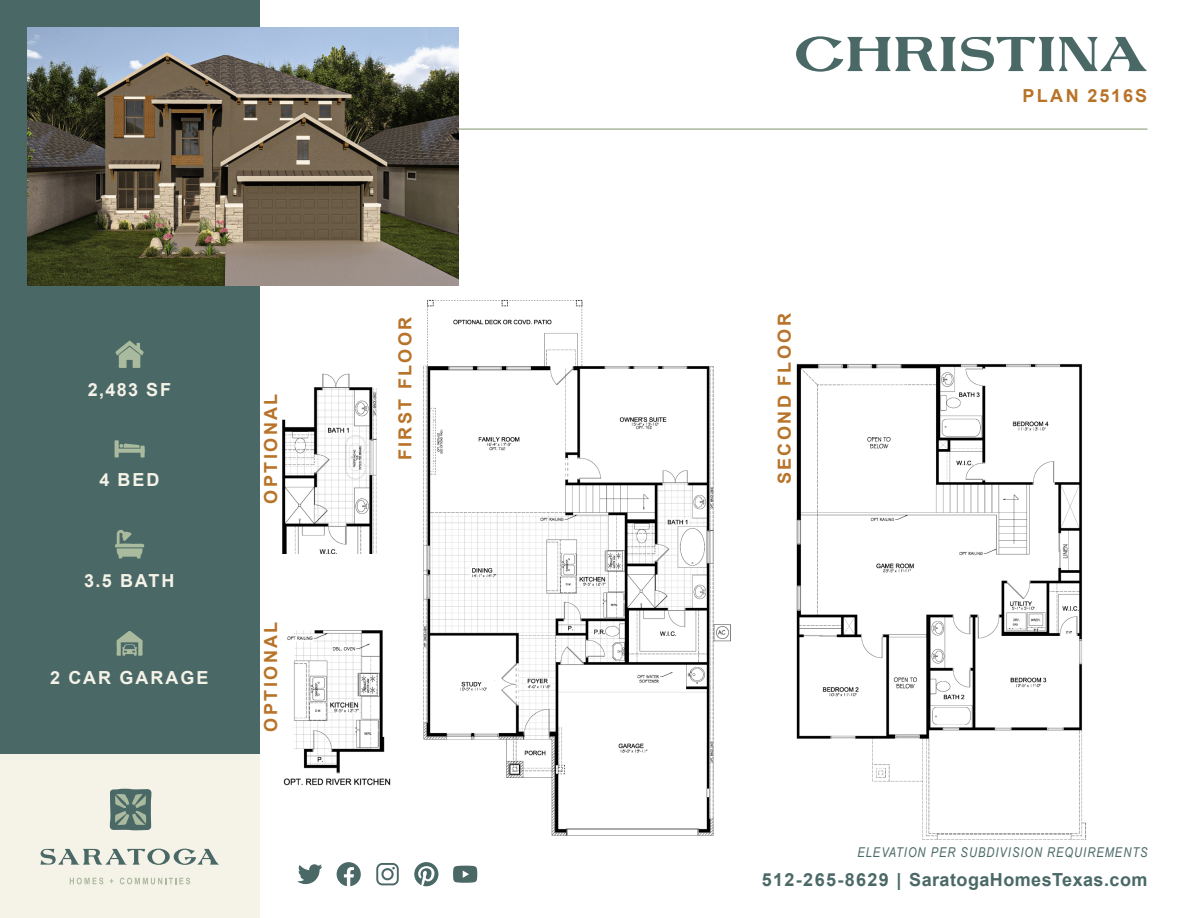
<style>
.page{position:relative;width:1188px;height:918px;background:#fff}
.page>*{position:absolute;margin:0;border:0;box-sizing:border-box;transform-origin:0 0}
.Floor_Plan_Name{font:57px "ASD Keel Rounded";color:#4a6966}
.Plan{font:700 18px "Arial";letter-spacing:.135em;color:#b87329}
.t1{font:700 18px "Arial";letter-spacing:.025em;color:#4a6966}
.Asset_Callouts{font:700 18px "Arial";letter-spacing:.11em;color:#f5f2e8}
.t2{font:italic 13.5px "Arial Narrow";letter-spacing:.075em;color:#4a6966}
</style>
<div class="page">
<hr style="left:238px;top:128px;width:909px;height:2px;background:#abba9e">
<div style="left:0;top:0;width:259px;height:894px;background:#4a6966"></div>
<div style="left:0;top:754px;width:259px;height:164px;background:#f5f2e8"></div>
<svg style="left:453px;top:866px;width:24px;height:17px"></svg>
<svg style="left:337px;top:862px;width:24px;height:24px"></svg>
<svg style="left:414px;top:862px;width:24px;height:24px"></svg>
<svg style="left:298px;top:864px;width:24px;height:20px"></svg>
<svg style="left:376px;top:863px;width:23px;height:22px"></svg>
<svg style="left:115px;top:341px;width:29px;height:27px"></svg>
<svg style="left:115px;top:440px;width:4px;height:17px"></svg>
<svg style="left:141px;top:446px;width:4px;height:11px"></svg>
<svg style="left:116px;top:443px;width:29px;height:10px"></svg>
<svg style="left:115px;top:530px;width:29px;height:29px"></svg>
<svg style="left:117px;top:631px;width:26px;height:25px"></svg>
<svg style="left:110px;top:789px;width:41px;height:41px;background:#668077"></svg>
<svg style="left:70px;top:878px;width:33px;height:6px"></svg>
<svg style="left:120px;top:878px;width:70px;height:6px"></svg>
<svg style="left:40px;top:849px;width:179px;height:16px"></svg>
<img style="left:423px;top:299px;width:308px;height:537px">
<img style="left:796px;top:363px;width:290px;height:477px">
<img style="left:27px;top:27px;width:432px;height:258px">
<img style="left:283px;top:373px;width:94px;height:181px">
<img style="left:284px;top:630px;width:107px;height:156px">
<p class="Asset_Callouts" style="left:88px;top:377px;width:85px">2,483 SF</p>
<p class="Asset_Callouts" style="left:99px;top:467px;width:61px">4 BED</p>
<p class="Asset_Callouts" style="left:84px;top:568px;width:92px">3.5 BATH</p>
<p class="Asset_Callouts" style="left:50px;top:665px;width:160px">2 CAR GARAGE</p>
<p class="Plan" style="left:258px;top:504px;width:112px;rotate:-90deg">OPTIONAL</p>
<p class="Plan" style="left:258px;top:732px;width:112px;rotate:-90deg">OPTIONAL</p>
<p class="Plan" style="left:392px;top:460px;width:145px;rotate:-90deg">FIRST FLOOR</p>
<p class="Floor_Plan_Name" style="left:794px;top:33px;width:355px">CHRISTINA</p>
<p class="Plan" style="left:772px;top:484px;width:173px;rotate:-90deg">SECOND FLOOR</p>
<p class="Plan" style="left:1022px;top:83px;width:126px">PLAN 2516S</p>
<p class="t2" style="left:857px;top:843px;width:292px">ELEVATION PER SUBDIVISION REQUIREMENTS</p>
<p class="t1" style="left:762px;top:867px;width:387px">512-265-8629 | SaratogaHomesTexas.com</p>
</div>
